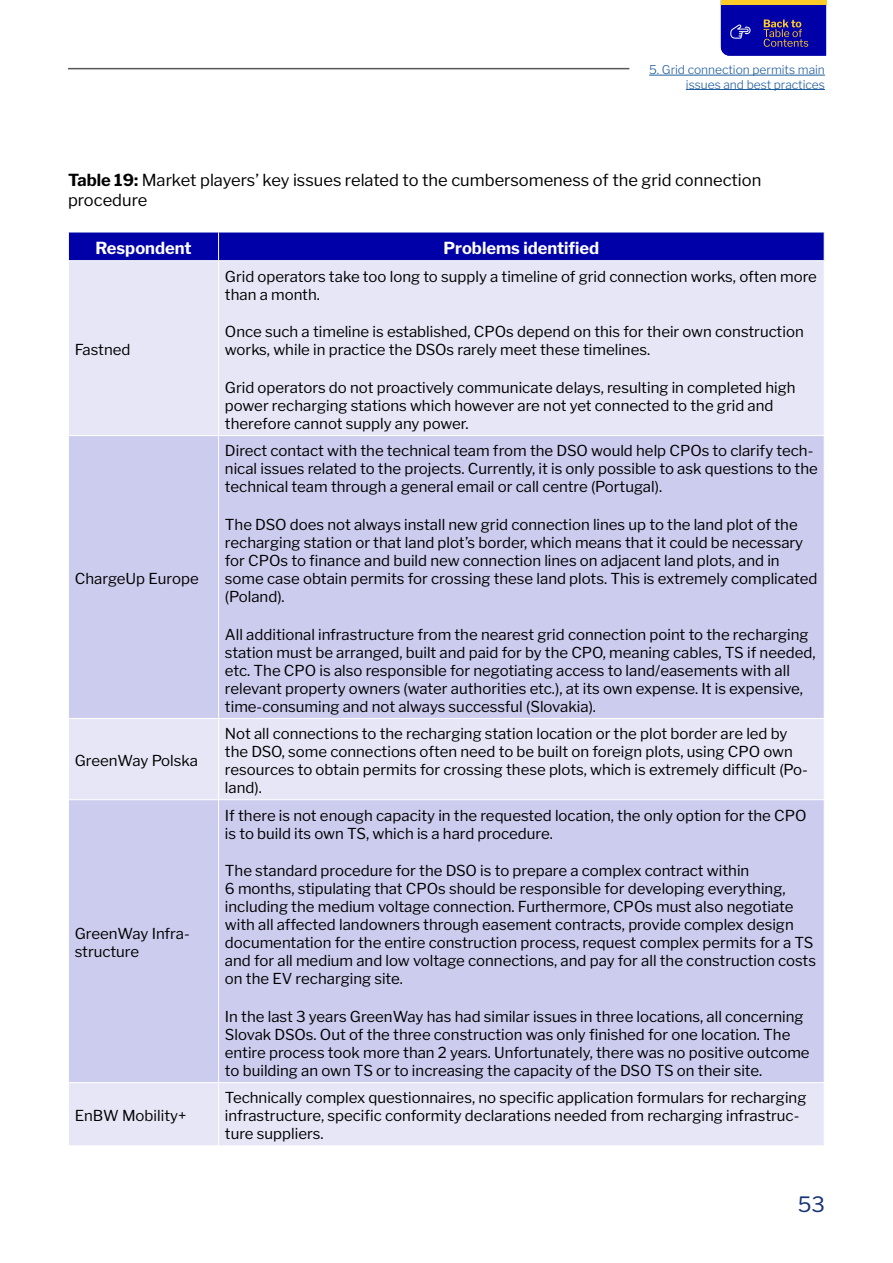
<style>
.page{position:relative;width:893px;height:1263px;background:#fff}
.page>*{position:absolute;margin:0;border:0;box-sizing:border-box;transform-origin:0 0}
.t1{font:21px "Libre Franklin";color:#163373}
.Table_Figure_title{font:16.5px/19.8px "Libre Franklin";color:#000}
.Table_header{font:700 16.5px "Libre Franklin";color:#fff}
.Table_body{font:15px/18px "Libre Franklin";color:#000}
.t2{font:300 12px/14.4px "Libre Franklin";color:#205d9e;text-align:right}
.s1{font-weight:700}
</style>
<div class="page">
<svg style="left:721px;top:0;width:105px;height:56px"></svg>
<hr style="left:68px;top:68px;width:561px;height:1px;background:#575756">
<hr style="left:649px;top:75px;width:176px;height:1px;background:#205d9e">
<hr style="left:686px;top:89px;width:139px;height:1px;background:#205d9e">
<div style="left:69px;top:261px;width:755px;height:884px;background:#e6e6f6"></div>
<svg style="left:69px;top:436px;width:755px;height:646px;fill:#cce"></svg>
<div style="left:68px;top:232px;width:757px;height:28px;background:#0000a9"></div>
<hr style="left:218px;top:261px;width:1px;height:174px;background:#fff">
<hr style="left:68px;top:435px;width:151px;height:1px;background:#fff">
<hr style="left:219px;top:435px;width:606px;height:1px;background:#fff">
<hr style="left:218px;top:436px;width:1px;height:282px;background:#fff">
<hr style="left:68px;top:718px;width:151px;height:1px;background:#fff">
<hr style="left:219px;top:718px;width:606px;height:1px;background:#fff">
<hr style="left:218px;top:719px;width:1px;height:80px;background:#fff">
<hr style="left:68px;top:799px;width:151px;height:1px;background:#fff">
<hr style="left:219px;top:799px;width:606px;height:1px;background:#fff">
<hr style="left:218px;top:800px;width:1px;height:282px;background:#fff">
<hr style="left:68px;top:1082px;width:151px;height:1px;background:#fff">
<hr style="left:219px;top:1082px;width:606px;height:1px;background:#fff">
<hr style="left:218px;top:1083px;width:1px;height:62px;background:#fff">
<p class="t2" style="left:649px;top:62px;width:177px">5. Grid connection permits main issues and best practices</p>
<p class="Table_Figure_title" style="left:68px;top:169px;width:695px"><span class="s1">Table 19:</span> Market players’ key issues related to the cumbersomeness of the grid connection procedure</p>
<p class="Table_header" style="left:96px;top:235px;width:97px">Respondent</p>
<p class="Table_header" style="left:443px;top:235px;width:157px">Problems identified</p>
<p class="Table_body" style="left:75px;top:340px;width:57px">Fastned</p>
<p class="Table_body" style="left:75px;top:568px;width:125px">ChargeUp Europe</p>
<p class="Table_body" style="left:75px;top:750px;width:125px">GreenWay Polska</p>
<p class="Table_body" style="left:75px;top:923px;width:117px">GreenWay Infra&shy;structure</p>
<p class="Table_body" style="left:75px;top:1105px;width:113px">EnBW Mobility+</p>
<p class="Table_body" style="left:225px;top:266px;width:593px">Grid operators take too long to supply a timeline of grid connection works, often more than a month.</p>
<p class="Table_body" style="left:225px;top:322px;width:580px">Once such a timeline is established, CPOs depend on this for their own construction works, while in practice the DSOs rarely meet these timelines.</p>
<p class="Table_body" style="left:225px;top:377px;width:572px">Grid operators do not proactively communicate delays, resulting in completed high power recharging stations which however are not yet connected to the grid and therefore cannot supply any power.</p>
<p class="Table_body" style="left:225px;top:441px;width:594px">Direct contact with the technical team from the DSO would help CPOs to clarify tech&shy;nical issues related to the projects. Currently, it is only possible to ask questions to the technical team through a general email or call centre (Portugal).</p>
<p class="Table_body" style="left:225px;top:514px;width:594px">The DSO does not always install new grid connection lines up to the land plot of the recharging station or that land plot’s border, which means that it could be necessary for CPOs to finance and build new connection lines on adjacent land plots, and in some case obtain permits for crossing these land plots. This is extremely complicated (Poland).</p>
<p class="Table_body" style="left:225px;top:624px;width:592px">All additional infrastructure from the nearest grid connection point to the recharging station must be arranged, built and paid for by the CPO, meaning cables, TS if needed, etc. The CPO is also responsible for negotiating access to land/easements with all relevant property owners (water authorities etc.), at its own expense. It is expensive, time-consuming and not always successful (Slovakia).</p>
<p class="Table_body" style="left:225px;top:723px;width:584px">Not all connections to the recharging station location or the plot border are led by the DSO, some connections often need to be built on foreign plots, using CPO own resources to obtain permits for crossing these plots, which is extremely difficult (Po&shy;land).</p>
<p class="Table_body" style="left:225px;top:805px;width:583px">If there is not enough capacity in the requested location, the only option for the CPO is to build its own TS, which is a hard procedure.</p>
<p class="Table_body" style="left:225px;top:860px;width:593px">The standard procedure for the DSO is to prepare a complex contract within<br>6 months, stipulating that CPOs should be responsible for developing everything, including the medium voltage connection. Furthermore, CPOs must also negotiate with all affected landowners through easement contracts, provide complex design documentation for the entire construction process, request complex permits for a TS and for all medium and low voltage connections, and pay for all the construction costs on the EV recharging site.</p>
<p class="Table_body" style="left:225px;top:1006px;width:586px">In the last 3 years GreenWay has had similar issues in three locations, all concerning Slovak DSOs. Out of the three construction was only finished for one location. The entire process took more than 2 years. Unfortunately, there was no positive outcome to building an own TS or to increasing the capacity of the DSO TS on their site.</p>
<p class="Table_body" style="left:225px;top:1087px;width:583px">Technically complex questionnaires, no specific application formulars for recharging infrastructure, specific conformity declarations needed from recharging infrastruc&shy;ture suppliers.</p>
<h1 class="t1" style="left:798px;top:1187px;width:29px">53</h1>
</div>
